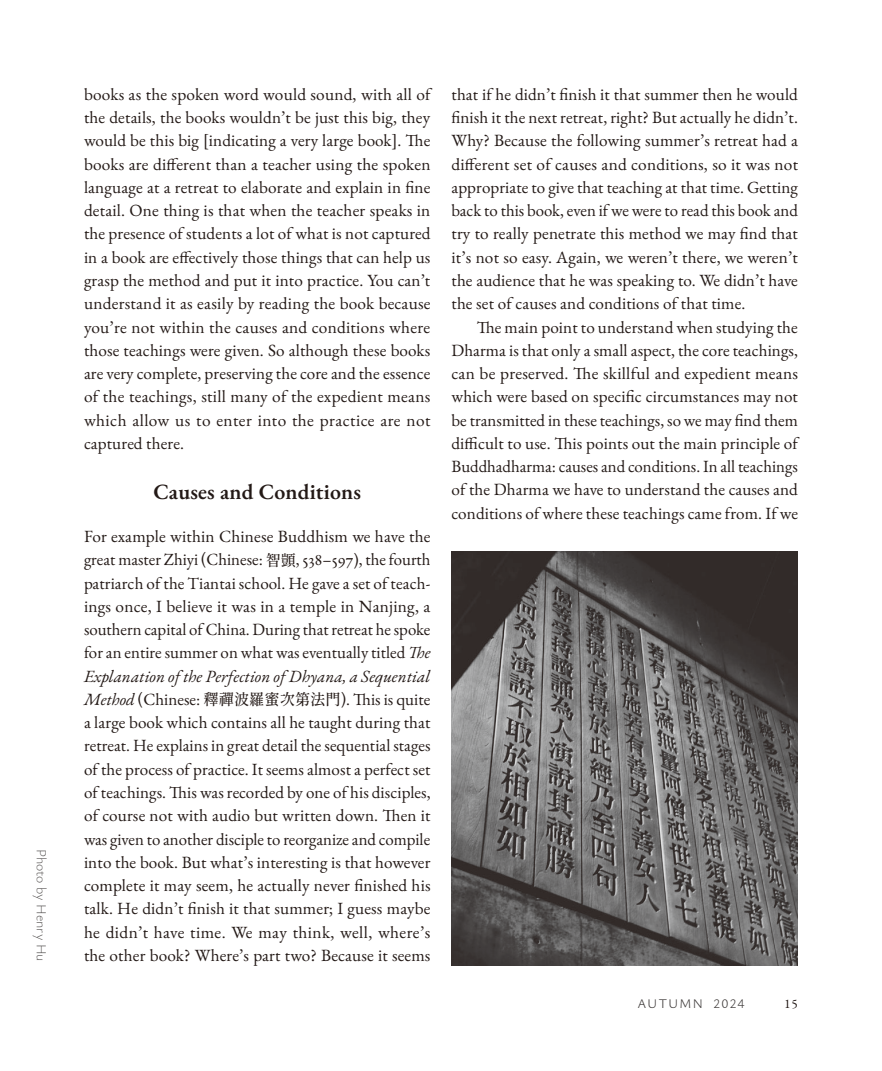
<style>
.page{position:relative;width:882px;height:1071px;background:#fff}
.page>*{position:absolute;margin:0;border:0;box-sizing:border-box;transform-origin:0 0}
._2024_Subheads{font:600 21.88px "EB Garamond";letter-spacing:.005em;color:#231916}
._2024_First_Paragrap{font:17.15px/23.3px "EB Garamond";letter-spacing:.01em;color:#231916;text-align:justify}
._2024_Paragraph_Styl{font:17.15px/23.3px "EB Garamond";letter-spacing:.005em;color:#231916;text-align:justify}
.t1{font:200 14px "Ysabeau";color:#4a4746}
.t2{font:300 13.12px "Ysabeau";letter-spacing:.11em;color:#3f3b3a}
.t3{font:13.12px "EB Garamond";color:#231916}
.s1{font-family:"Gen Ryu Min TW M";font-size:15.4px}
.s2{font-style:italic}
</style>
<div class="page">
<img style="left:452px;top:551px;width:346px;height:415px">
<p class="t1" style="left:51px;top:849px;width:114px;rotate:90deg">Photo by Henry Hu</p>
<p class="_2024_Paragraph_Styl" style="left:84px;top:82px;width:348px">books as the spoken word would sound, with all of the details, the books wouldn’t be just this big, they would be this big [indicating a very large book]. The books are different than a teacher using the spoken language at a retreat to elaborate and explain in fine detail. One thing is that when the teacher speaks in the presence of students a lot of what is not captured in a book are effectively those things that can help us grasp the method and put it into practice. You can’t understand it as easily by reading the book because you’re not within the causes and conditions where those teachings were given. So although these books are very complete, preserving the core and the essence of the teachings, still many of the expedient means which allow us to enter into the practice are not captured there.</p>
<p class="_2024_Subheads" style="left:153px;top:477px;width:209px">Causes and Conditions</p>
<p class="_2024_First_Paragrap" style="left:84px;top:525px;width:348px">For example within Chinese Buddhism we have the</p>
<p class="_2024_First_Paragrap" style="left:84px;top:548px;width:348px">great master Zhiyi (Chinese: <span class="s1">智顗</span>, 538–597), the fourth patriarch of the Tiantai school. He gave a set of teach&shy;ings once, I believe it was in a temple in Nanjing, a southern capital of China. During that retreat he spoke for an entire summer on what was eventually titled <span class="s2">The Explanation of the Perfection of Dhyana, a Sequential Method</span> (Chinese: <span class="s1">釋禪波羅蜜次第法門</span>). This is quite a large book which contains all he taught during that retreat. He explains in great detail the sequential stages of the process of practice. It seems almost a perfect set of teachings. This was recorded by one of his disciples, of course not with audio but written down. Then it was given to another disciple to reorganize and compile into the book. But what’s interesting is that however complete it may seem, he actually never finished his talk. He didn’t finish it that summer; I guess maybe he didn’t have time. We may think, well, where’s the other book? Where’s part two? Because it seems</p>
<p class="_2024_First_Paragrap" style="left:452px;top:82px;width:348px">that if he didn’t finish it that summer then he would finish it the next retreat, right? But actually he didn’t.<br>Why? Because the following summer’s retreat had a different set of causes and conditions, so it was not appropriate to give that teaching at that time. Getting back to this book, even if we were to read this book and try to really penetrate this method we may find that it’s not so easy. Again, we weren’t there, we weren’t the audience that he was speaking to. We didn’t have the set of causes and conditions of that time.</p>
<p class="_2024_Paragraph_Styl" style="left:452px;top:315px;width:348px;text-indent:25px">The main point to understand when studying the Dharma is that only a small aspect, the core teachings, can be preserved. The skillful and expedient means which were based on specific circumstances may not be transmitted in these teachings, so we may find them difficult to use. This points out the main principle of Buddhadharma: causes and conditions. In all teachings of the Dharma we have to understand the causes and conditions of where these teachings came from. If we</p>
<p class="t2" style="left:638px;top:995px;width:109px">AUTUMN 2024</p>
<p class="t3" style="left:785px;top:995px;width:14px">15</p>
</div>
